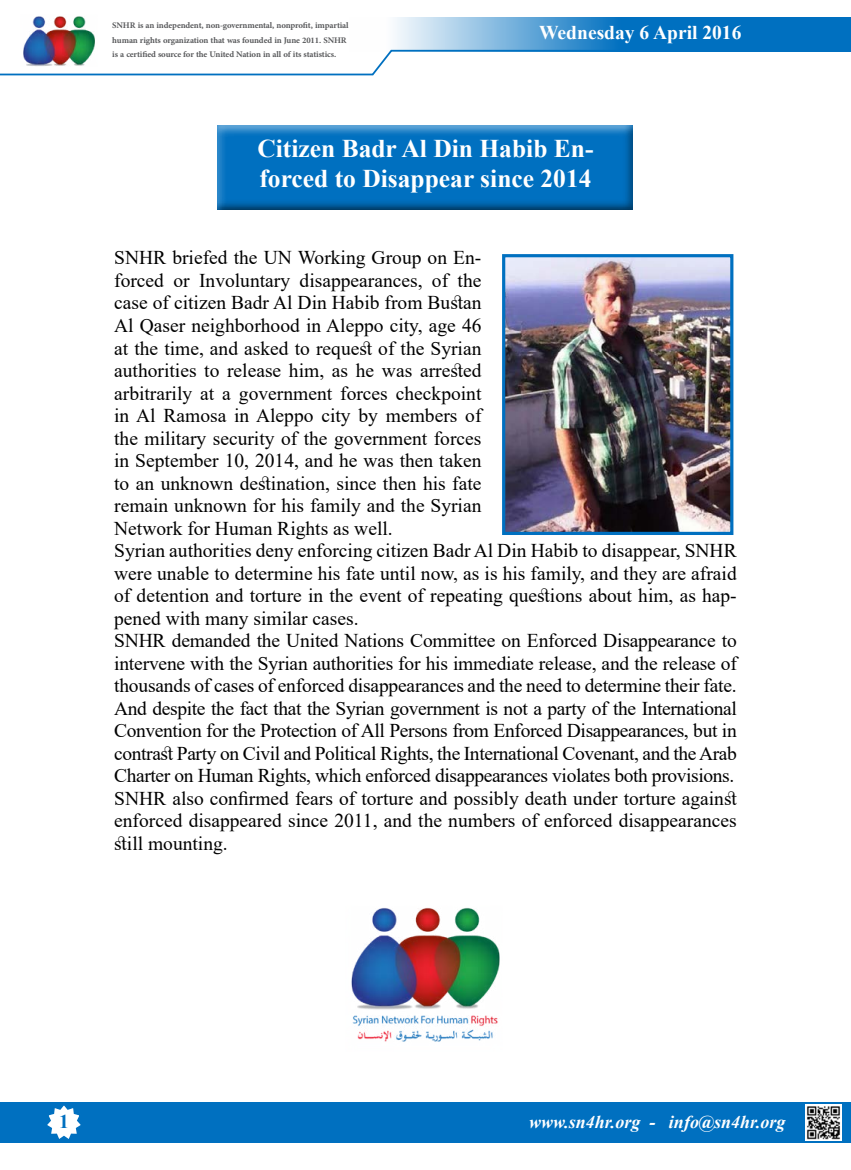
<style>
.page{position:relative;width:851px;height:1170px;background:#fff}
.page>*{position:absolute;margin:0;border:0;box-sizing:border-box;transform-origin:0 0}
.t1{font:700 25.5px "Times New Roman";color:#fff}
.t2{font:19.5px/22.5px "Times New Roman";color:#000}
.t3{font:700 19.5px "Times New Roman";color:#fff}
.t4{font:700 19.5px "Times New Roman";color:#0070c0}
.t5{font:italic 700 18px "Times New Roman";color:#fff}
.t6{font:700 12px/14.4px "Adobe Arabic";letter-spacing:-.01em;color:#58595b}
</style>
<div class="page">
<img style="left:23px;top:16px;width:72px;height:33px">
<div style="left:0;top:1101px;width:850px;height:41px;background:#0070c0"></div>
<svg style="left:44px;top:1101px;width:40px;height:38px"></svg>
<svg style="left:0;top:49px;width:392px;height:27px"></svg>
<img style="left:805px;top:1104px;width:36px;height:36px">
<svg style="left:349px;top:17px;width:501px;height:35px;background:#4b9ad2"></svg>
<div style="left:208px;top:118px;width:437px;height:93px;background:#000;opacity:.75"></div>
<img style="left:351px;top:907px;width:149px;height:135px">
<img style="left:506px;top:258px;width:223px;height:273px">
<div style="left:502px;top:254px;width:231px;height:281px;border:3px solid #0070c0"></div>
<p class="t6" style="left:112px;top:17px;width:238px">SNHR anis independent, non-governmental, nonprofit, impartial human rights organization that was founded in June 2011. SNHR<br>ais certified source for the United Nation in all of its statistics.</p>
<p class="t3" style="left:539px;top:18px;width:204px">Wednesday 6 April 2016</p>
<h1 class="t1" style="left:257px;top:130px;width:338px">Citizen Badr Al Din Habib En-</h1>
<h1 class="t1" style="left:259px;top:160px;width:333px">forced to Disappear since 2014</h1>
<p class="t2" style="left:114px;top:246px;width:369px">SNHR briefed the UN Working Group on En-</p>
<p class="t2" style="left:114px;top:291px;width:624px">case of citizen Badr Al Din Habib from Bustan<br>Al Qaser neighborhood in Aleppo city, age 46<br>at the time, and asked to request of the Syrian<br>authorities to release him, as he was arrested<br>arbitrarily at a government forces checkpoint<br>in Al Ramosa in Aleppo city by members of<br>the military security of the government forces<br>in September 10, 2014, and he was then taken<br>to an unknown destination, since then his fate<br>remain unknown for his family and the Syrian<br>Network for Human Rights as well.<br>Syrian authorities deny enforcing citizen BadrAl Din Habib to disappear, SNHR were unable to determine his fate until now, as is his family, and they are afraid</p>
<p class="t2" style="left:114px;top:606px;width:246px">pened with many similar cases.</p>
<p class="t2" style="left:114px;top:268px;width:51px">forced</p>
<p class="t2" style="left:199px;top:268px;width:92px">Involuntary</p>
<p class="t2" style="left:299px;top:268px;width:124px">disappearances,</p>
<p class="t2" style="left:457px;top:268px;width:25px">the</p>
<p class="t2" style="left:432px;top:268px;width:18px">of</p>
<p class="t2" style="left:173px;top:268px;width:18px">or</p>
<p class="t2" style="left:114px;top:583px;width:624px">of detention and torture in the event of repeating questions about him, as hap-</p>
<p class="t2" style="left:114px;top:628px;width:624px">SNHR demanded the United Nations Committee on Enforced Disappearance to intervene with the Syrian authorities for his immediate release, and the release of thousands of cases of enforced disappearances and the need to determine their fate.<br>And despite the fact that the Syrian government is not a party of the International Convention for the Protection of All Persons from Enforced Disappearances, but in contrast Party on Civil and Political Rights, the International Covenant, and theArab Charter on Human Rights, which enforced disappearances violates both provisions.<br>SNHR also confirmed fears of torture and possibly death under torture against enforced disappeared since 2011, and the numbers of enforced disappearances still mounting.</p>
<p class="t4" style="left:59px;top:1106px;width:11px">1</p>
<p class="t5" style="left:529px;top:1108px;width:113px">www.sn4hr.org</p>
<p class="t5" style="left:649px;top:1108px;width:7px">-</p>
<p class="t5" style="left:669px;top:1108px;width:118px">info@sn4hr.org</p>
</div>
